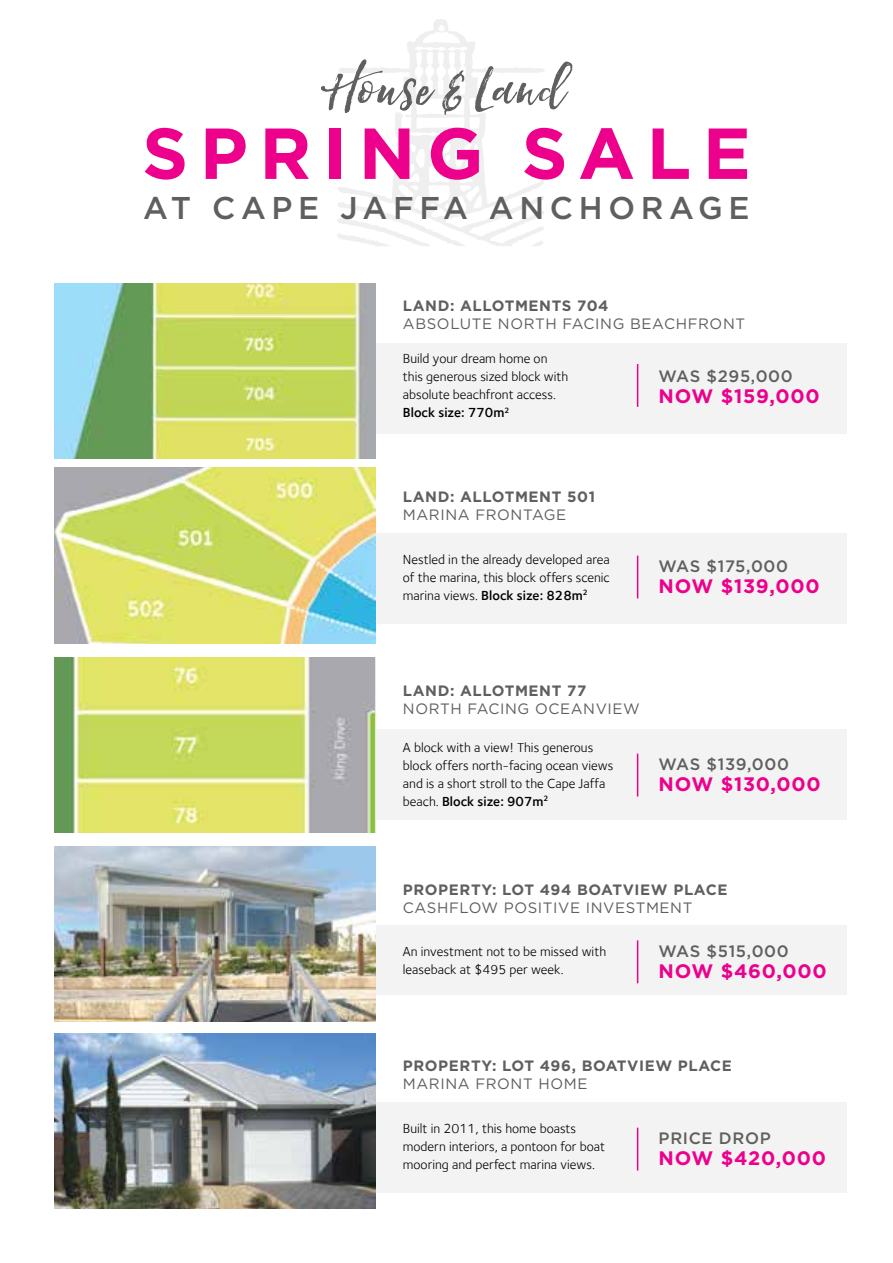
<style>
.page{position:relative;width:893px;height:1263px;background:#fff}
.page>*{position:absolute;margin:0;border:0;box-sizing:border-box;transform-origin:0 0}
.t1{font:italic 75.9px "Hello Sunshine";letter-spacing:.03em;color:#5f5f5e}
.t2{font:700 72px "Gotham";letter-spacing:.16em;color:#ec008c}
.t3{font:500 31.5px "Gotham";letter-spacing:.18em;color:#5f5f5e}
.t4{font:700 19.5px "Gotham";letter-spacing:.04em;color:#ec008c}
.t5{font:500 16.5px "Gotham";letter-spacing:.04em;color:#5f5f5e}
.t6{font:700 15px "Gotham";letter-spacing:.04em;color:#5f5f5e}
.t7{font:15px "Gotham";letter-spacing:.04em;color:#5f5f5e}
.t8{font:13.5px/18px "Foundry Sterling";color:#000}
.s1{font-weight:600}
</style>
<div class="page">
<svg style="left:337px;top:19px;width:208px;height:227px"></svg>
<div style="left:360px;top:925px;width:487px;height:70px;background:#f3f3f3"></div>
<img style="left:54px;top:846px;width:321px;height:176px">
<hr style="left:637px;top:940px;width:1px;height:43px;background:#ec008c">
<div style="left:360px;top:343px;width:487px;height:90px;background:#f3f3f3"></div>
<img style="left:54px;top:283px;width:321px;height:176px">
<hr style="left:637px;top:364px;width:1px;height:43px;background:#ec008c">
<div style="left:360px;top:533px;width:487px;height:90px;background:#f3f3f3"></div>
<img style="left:54px;top:468px;width:321px;height:175px">
<hr style="left:637px;top:556px;width:1px;height:42px;background:#ec008c">
<div style="left:360px;top:730px;width:487px;height:90px;background:#f3f3f3"></div>
<img style="left:54px;top:657px;width:321px;height:175px">
<hr style="left:637px;top:754px;width:1px;height:42px;background:#ec008c">
<div style="left:360px;top:1102px;width:487px;height:90px;background:#f3f3f3"></div>
<img style="left:54px;top:1034px;width:321px;height:175px">
<hr style="left:637px;top:1128px;width:1px;height:42px;background:#ec008c">
<svg style="left:444px;top:109px;width:3px;height:6px"></svg>
<svg style="left:458px;top:70px;width:5px;height:5px"></svg>
<h1 class="t1" style="left:318px;top:44px;width:246px">House &amp; Land</h1>
<h2 class="t2" style="left:142px;top:106px;width:610px">SPRING SALE</h2>
<h3 class="t3" style="left:143px;top:187px;width:608px">AT CAPE JAFFA ANCHORAGE</h3>
<p class="t6" style="left:403px;top:295px;width:207px">LAND: ALLOTMENTS 704</p>
<p class="t7" style="left:403px;top:314px;width:344px">ABSOLUTE NORTH FACING BEACHFRONT</p>
<p class="t8" style="left:403px;top:350px;width:167px">Build your dream home on this generous sized block with absolute beachfront access.<br><span class="s1">Block size: 770m</span><sup>2</sup></p>
<p class="t6" style="left:403px;top:487px;width:194px">LAND: ALLOTMENT 501</p>
<p class="t7" style="left:403px;top:505px;width:165px">MARINA FRONTAGE</p>
<p class="t8" style="left:403px;top:550px;width:208px;text-align:justify">Nestled in the already developed area of the marina, this block offers scenic marina views. <span class="s1">Block size: 828m</span><sup>2</sup></p>
<p class="t5" style="left:659px;top:365px;width:136px">WAS $295,000</p>
<h3 class="t4" style="left:659px;top:383px;width:163px">NOW $159,000</h3>
<p class="t5" style="left:659px;top:555px;width:131px">WAS $175,000</p>
<h3 class="t4" style="left:659px;top:573px;width:162px">NOW $139,000</h3>
<p class="t6" style="left:403px;top:681px;width:185px">LAND: ALLOTMENT 77</p>
<p class="t7" style="left:403px;top:699px;width:238px">NORTH FACING OCEANVIEW</p>
<p class="t8" style="left:403px;top:738px;width:212px">A block with a view! This generous block offers north-facing ocean views and is a short stroll to the Cape Jaffa beach. <span class="s1">Block size: 907m</span><sup>2</sup></p>
<p class="t5" style="left:659px;top:753px;width:132px">WAS $139,000</p>
<h3 class="t4" style="left:659px;top:771px;width:164px">NOW $130,000</h3>
<p class="t6" style="left:403px;top:879px;width:326px">PROPERTY: LOT 494 BOATVIEW PLACE</p>
<p class="t7" style="left:403px;top:898px;width:291px">CASHFLOW POSITIVE INVESTMENT</p>
<p class="t5" style="left:659px;top:940px;width:132px">WAS $515,000</p>
<h3 class="t4" style="left:659px;top:958px;width:170px">NOW $460,000</h3>
<p class="t8" style="left:403px;top:942px;width:205px">An investment not to be missed with leaseback at $495 per week.</p>
<p class="t6" style="left:403px;top:1056px;width:330px">PROPERTY: LOT 496, BOATVIEW PLACE</p>
<p class="t7" style="left:403px;top:1074px;width:186px">MARINA FRONT HOME</p>
<p class="t8" style="left:403px;top:1119px;width:204px">Built in 2011, this home boasts modern interiors, a pontoon for boat mooring and perfect marina views.</p>
<p class="t5" style="left:659px;top:1127px;width:114px">PRICE DROP</p>
<h3 class="t4" style="left:659px;top:1145px;width:169px">NOW $420,000</h3>
</div>
